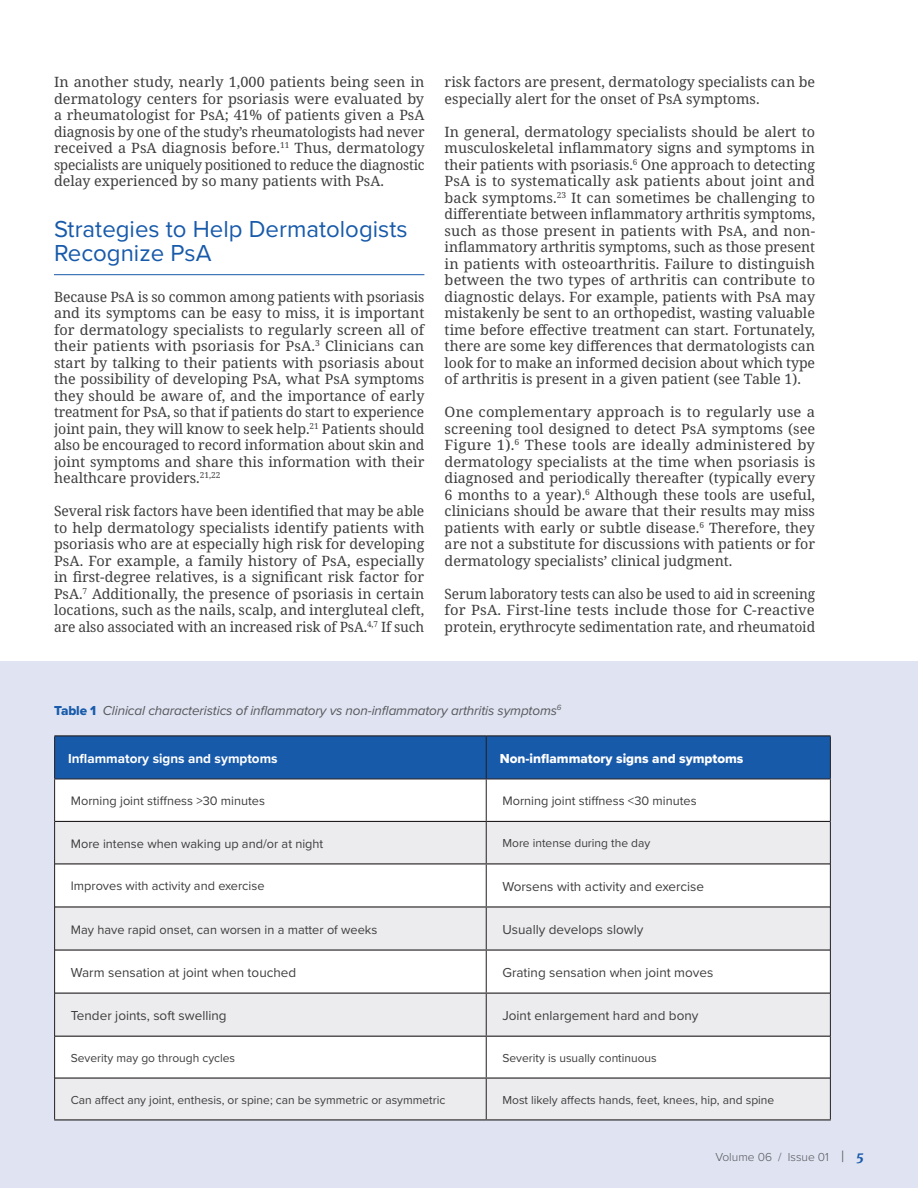
<style>
.page{position:relative;width:918px;height:1188px;background:#fff}
.page>*{position:absolute;margin:0;border:0;box-sizing:border-box;transform-origin:0 0}
.Main_Article_Header{font:24px/24px "Proxima Nova";color:#185aaa}
.RNP_-_Body_Paragraph{font:14.25px/16.5px "Noto Serif";color:#3e3e3f;text-align:justify}
.RNP_-_Body_Paragraph-2{font:14.25px/16.5px "Noto Serif";color:#3e3e3f;text-align:justify;scale:1.04 1}
.RNP_-_Body_Paragraph-3{font:14.25px/16.5px "Noto Serif";color:#3e3e3f;text-align:justify;scale:.96 1}
.Table__Cell{font:13.5px "Proxima Nova";color:#3e3e3f}
.t1{font:italic 13.5px "Proxima Nova";letter-spacing:-.01em;color:#57585a}
.Table__Cell-2{font:13.5px "Proxima Nova Extrabld";color:#fff}
.Table__Head_Column{font:700 13.5px "Proxima Nova";color:#fff}
.Table__Cell-3{font:12.75px "Proxima Nova";color:#3e3e3f}
.Table__Cell-4{font:12px "Proxima Nova";color:#3e3e3f}
.t2{font:300 12px "Proxima Nova";color:#57585a}
.s1{font-family:"Proxima Nova Extrabld";font-style:normal;color:#185baa}
.s2{font-family:"Merriweather";font-style:italic}
.s3{font-family:"Merriweather";font-weight:800;font-style:italic;font-size:13.5px;color:#185aaa}
</style>
<div class="page">
<div style="left:0;top:662px;width:918px;height:526px;background:#dfe3f2"></div>
<div style="left:55px;top:736px;width:775px;height:43px;background:#185aaa"></div>
<div style="left:55px;top:780px;width:775px;height:41px;background:#fff"></div>
<svg style="left:55px;top:822px;width:775px;height:297px;fill:#ececee"></svg>
<hr style="left:54px;top:736px;width:1px;height:43px;background:#231f20">
<hr style="left:486px;top:736px;width:1px;height:43px;background:#231f20">
<hr style="left:830px;top:736px;width:1px;height:43px;background:#231f20">
<hr style="left:54px;top:779px;width:432px;height:1px;background:#231f20">
<hr style="left:486px;top:779px;width:345px;height:1px;background:#231f20">
<hr style="left:486px;top:779px;width:1px;height:42px;background:#231f20">
<hr style="left:830px;top:779px;width:1px;height:42px;background:#231f20">
<hr style="left:486px;top:822px;width:1px;height:41px;background:#231f20">
<hr style="left:830px;top:821px;width:1px;height:43px;background:#231f20">
<hr style="left:486px;top:864px;width:1px;height:42px;background:#231f20">
<hr style="left:830px;top:864px;width:1px;height:43px;background:#231f20">
<hr style="left:486px;top:908px;width:1px;height:41px;background:#231f20">
<hr style="left:830px;top:907px;width:1px;height:43px;background:#231f20">
<hr style="left:486px;top:951px;width:1px;height:42px;background:#231f20">
<hr style="left:830px;top:950px;width:1px;height:43px;background:#231f20">
<hr style="left:486px;top:994px;width:1px;height:42px;background:#231f20">
<hr style="left:830px;top:993px;width:1px;height:43px;background:#231f20">
<hr style="left:486px;top:1037px;width:1px;height:40px;background:#231f20">
<hr style="left:830px;top:1036px;width:1px;height:42px;background:#231f20">
<hr style="left:486px;top:1079px;width:1px;height:40px;background:#231f20">
<hr style="left:830px;top:1078px;width:1px;height:41px;background:#231f20">
<hr style="left:54px;top:735px;width:432px;height:1px;background:#231f20">
<hr style="left:486px;top:735px;width:345px;height:1px;background:#231f20">
<hr style="left:55px;top:863px;width:431px;height:1px;background:#231f20">
<hr style="left:486px;top:863px;width:344px;height:1px;background:#231f20">
<hr style="left:55px;top:906px;width:431px;height:2px;background:#231f20">
<hr style="left:486px;top:906px;width:344px;height:2px;background:#231f20">
<hr style="left:55px;top:949px;width:431px;height:2px;background:#231f20">
<hr style="left:486px;top:949px;width:344px;height:2px;background:#231f20">
<hr style="left:55px;top:993px;width:431px;height:1px;background:#231f20">
<hr style="left:486px;top:993px;width:344px;height:1px;background:#231f20">
<hr style="left:55px;top:1036px;width:431px;height:1px;background:#231f20">
<hr style="left:486px;top:1036px;width:344px;height:1px;background:#231f20">
<hr style="left:55px;top:1077px;width:431px;height:2px;background:#231f20">
<hr style="left:486px;top:1077px;width:344px;height:2px;background:#231f20">
<hr style="left:54px;top:1119px;width:432px;height:1px;background:#231f20">
<hr style="left:486px;top:1119px;width:345px;height:1px;background:#231f20">
<hr style="left:55px;top:821px;width:431px;height:1px;background:#231f20">
<hr style="left:486px;top:821px;width:344px;height:1px;background:#231f20">
<hr style="left:54px;top:779px;width:1px;height:42px;background:#231f20">
<hr style="left:54px;top:821px;width:1px;height:43px;background:#231f20">
<hr style="left:54px;top:864px;width:1px;height:43px;background:#231f20">
<hr style="left:54px;top:907px;width:1px;height:43px;background:#231f20">
<hr style="left:54px;top:950px;width:1px;height:43px;background:#231f20">
<hr style="left:54px;top:993px;width:1px;height:43px;background:#231f20">
<hr style="left:54px;top:1036px;width:1px;height:42px;background:#231f20">
<hr style="left:54px;top:1078px;width:1px;height:41px;background:#231f20">
<hr style="left:54px;top:274px;width:370px;height:1px;background:#185aaa">
<p class="RNP_-_Body_Paragraph" style="left:54px;top:74px;width:372px">In another study, nearly 1,000 patients being seen in dermatology centers for psoriasis were evaluated by a rheumatologist for PsA; 41% of patients given a PsA diagnosis by one of the study’s rheumatologists had never received a PsA diagnosis before.<sup>11</sup> Thus, dermatology specialists are uniquely positioned to reduce the diagnostic delay experienced by so many patients with PsA.</p>
<p class="Main_Article_Header" style="left:54px;top:216px;width:355px">Strategies to Help Dermatologists<br>Recognize PsA</p>
<p class="RNP_-_Body_Paragraph" style="left:54px;top:289px;width:372px">Because PsA is so common among patients with psoriasis and its symptoms can be easy to miss, it is important for dermatology specialists to regularly screen all of their patients with psoriasis for PsA.<sup>3</sup> Clinicians can start by talking to their patients with psoriasis about the possibility of developing PsA, what PsA symptoms they should be aware of, and the importance of early treatment for PsA, so that if patients do start to experience joint pain, they will know to seek help.<sup>21</sup> Patients should also be encouraged to record information about skin and joint symptoms and share this information with their healthcare providers.<sup>21,22</sup></p>
<p class="RNP_-_Body_Paragraph" style="left:54px;top:503px;width:372px">Several risk factors have been identified that may be able to help dermatology specialists identify patients with psoriasis who are at especially high risk for developing PsA. For example, a family history of PsA, especially in first-degree relatives, is a significant risk factor for PsA.<sup>7</sup> Additionally, the presence of psoriasis in certain locations, such as the nails, scalp, and intergluteal cleft, are also associated with an increased risk of PsA.<sup>4,7</sup> If such</p>
<p class="RNP_-_Body_Paragraph" style="left:445px;top:74px;width:372px">risk factors are present, dermatology specialists can be especially alert for the onset of PsA symptoms.</p>
<p class="RNP_-_Body_Paragraph" style="left:445px;top:124px;width:372px">In general, dermatology specialists should be alert to musculoskeletal inflammatory signs and symptoms in their patients with psoriasis.<sup>6</sup> One approach to detecting PsA is to systematically ask patients about joint and back symptoms.<sup>23</sup> It can sometimes be challenging to differentiate between inflammatory arthritis symptoms, such as those present in patients with PsA, and non&shy;inflammatory arthritis symptoms, such as those present in patients with osteoarthritis. Failure to distinguish between the two types of arthritis can contribute to diagnostic delays. For example, patients with PsA may mistakenly be sent to an orthopedist, wasting valuable time before effective treatment can start. Fortunately, there are some key differences that dermatologists can look for to make an informed decision about which type of arthritis is present in a given patient (see Table 1).</p>
<p class="RNP_-_Body_Paragraph-2" style="left:445px;top:404px;width:358px">One complementary approach is to regularly use a screening tool designed to detect PsA symptoms (see Figure 1).<sup>6</sup> These tools are ideally administered by dermatology specialists at the time when psoriasis is diagnosed and periodically thereafter (typically every 6 months to a year).<sup>6</sup> Although these tools are useful, clinicians should be aware that their results may miss patients with early or subtle disease.<sup>6</sup> Therefore, they are not a substitute for discussions with patients or for dermatology specialists’ clinical judgment.</p>
<p class="RNP_-_Body_Paragraph-3" style="left:445px;top:586px;width:388px">Serum laboratory tests can also be used to aid in screening for PsA. First-line tests include those for C-reactive protein, erythrocyte sedimentation rate, and rheumatoid</p>
<p class="t1" style="left:54px;top:700px;width:509px"><span class="s1">Table 1</span> Clinical characteristics of inflammatory vs non-inflammatory arthritis symptoms<sup>6</sup></p>
<p class="Table__Head_Column" style="left:68px;top:748px;width:211px">Inflammatory signs and symptoms</p>
<p class="Table__Cell-2" style="left:500px;top:748px;width:245px">Non-inflammatory signs and symptoms</p>
<p class="Table__Cell-3" style="left:71px;top:791px;width:196px">Morning joint stiffness &gt;30 minutes</p>
<p class="Table__Cell-3" style="left:502px;top:791px;width:196px">Morning joint stiffness &lt;30 minutes</p>
<p class="Table__Cell-3" style="left:71px;top:834px;width:254px">More intense when waking up and/or at night</p>
<p class="Table__Cell-4" style="left:502px;top:834px;width:149px">More intense during the day</p>
<p class="Table__Cell-3" style="left:71px;top:877px;width:195px">Improves with activity and exercise</p>
<p class="Table__Cell" style="left:502px;top:876px;width:203px">Worsens with activity and exercise</p>
<p class="Table__Cell-3" style="left:71px;top:920px;width:308px">May have rapid onset, can worsen in a matter of weeks</p>
<p class="Table__Cell" style="left:502px;top:919px;width:142px">Usually develops slowly</p>
<p class="Table__Cell" style="left:71px;top:962px;width:227px">Warm sensation at joint when touched</p>
<p class="Table__Cell" style="left:502px;top:962px;width:212px">Grating sensation when joint moves</p>
<p class="Table__Cell" style="left:71px;top:1005px;width:157px">Tender joints, soft swelling</p>
<p class="Table__Cell" style="left:502px;top:1005px;width:198px">Joint enlargement hard and bony</p>
<p class="Table__Cell-4" style="left:71px;top:1049px;width:166px">Severity may go through cycles</p>
<p class="Table__Cell-4" style="left:502px;top:1049px;width:156px">Severity is usually continuous</p>
<p class="Table__Cell-4" style="left:71px;top:1091px;width:376px">Can affect any joint, enthesis, or spine; can be symmetric or asymmetric</p>
<p class="Table__Cell-4" style="left:502px;top:1091px;width:273px">Most likely affects hands, feet, knees, hip, and spine</p>
<p class="t2" style="left:715px;top:1148px;width:150px">Volume 06 / Issue 01 <span class="s2">|</span> <span class="s3">5</span></p>
</div>
